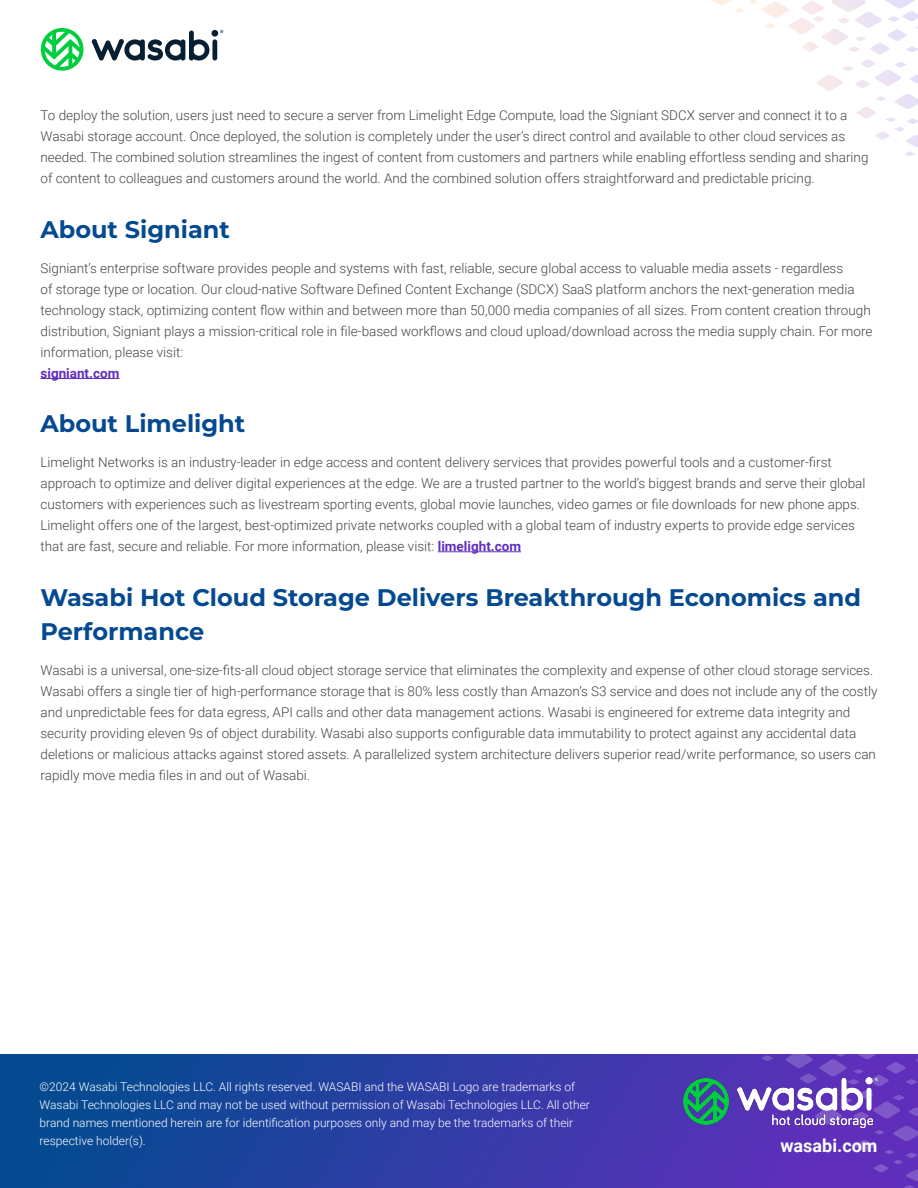
<style>
.page{position:relative;width:918px;height:1188px;background:#fff}
.page>*{position:absolute;margin:0;border:0;box-sizing:border-box;transform-origin:0 0}
.t1{font:700 24px/34.5px "Montserrat";color:#054a91}
.t2{font:700 18px "Roboto";color:#fff}
.t3{font:300 13.5px/21px "Roboto";color:#454546}
.t4{font:700 13.5px "Roboto";color:#5f2fbb}
.t5{font:300 12px/18px "Roboto";color:#fff}
.s1{font-weight:700;color:#5f2fbb}
</style>
<div class="page">
<svg style="left:0;top:1054px;width:785px;height:134px;background:#293fa1"></svg>
<svg style="left:761px;top:1055px;width:12px;height:6px"></svg>
<svg style="left:785px;top:1054px;width:133px;height:134px;background:#6235bc"></svg>
<img style="left:683px;top:1077px;width:195px;height:50px">
<svg style="left:41px;top:28px;width:43px;height:43px"></svg>
<div style="left:212px;top:39px;width:5px;height:22px;background:#061f33;border-radius:2px"></div>
<div style="left:212px;top:30px;width:6px;height:7px;background:#061f33;border-radius:50%"></div>
<svg style="left:92px;top:30px;width:117px;height:31px"></svg>
<svg style="left:712px;top:0;width:206px;height:156px"></svg>
<hr style="left:40px;top:378px;width:80px;height:1px;background:#5f2fbb">
<hr style="left:438px;top:551px;width:83px;height:1px;background:#5f2fbb">
<p class="t3" style="left:40px;top:104px;width:830px">To deploy the solution, users just need to secure a server from Limelight Edge Compute, load the Signiant SDCX server and connect it to a Wasabi storage account. Once deployed, the solution is completely under the user’s direct control and available to other cloud services as needed. The combined solution streamlines the ingest of content from customers and partners while enabling effortless sending and sharing of content to colleagues and customers around the world. And the combined solution offers straightforward and predictable pricing.</p>
<h1 class="t1" style="left:40px;top:211px;width:191px">About Signiant</h1>
<p class="t3" style="left:40px;top:257px;width:834px">Signiant’s enterprise software provides people and systems with fast, reliable, secure global access to valuable media assets - regardless<br>of storage type or location. Our cloud-native Software Defined Content Exchange (SDCX) SaaS platform anchors the next-generation media technology stack, optimizing content flow within and between more than 50,000 media companies of all sizes. From content creation through distribution, Signiant plays a mission-critical role in file-based workflows and cloud upload/download across the media supply chain. For more information, please visit:</p>
<p class="t4" style="left:40px;top:363px;width:81px">signiant.com</p>
<h1 class="t1" style="left:40px;top:405px;width:206px">About Limelight</h1>
<p class="t3" style="left:40px;top:451px;width:827px">Limelight Networks is an industry-leader in edge access and content delivery services that provides powerful tools and a customer-first approach to optimize and deliver digital experiences at the edge. We are a trusted partner to the world’s biggest brands and serve their global customers with experiences such as livestream sporting events, global movie launches, video games or file downloads for new phone apps.<br>Limelight offers one of the largest, best-optimized private networks coupled with a global team of industry experts to provide edge services that are fast, secure and reliable. For more information, please visit: <span class="s1">limelight.com</span></p>
<h1 class="t1" style="left:40px;top:579px;width:822px">Wasabi Hot Cloud Storage Delivers Breakthrough Economics and<br>Performance</h1>
<p class="t3" style="left:40px;top:659px;width:838px">Wasabi is a universal, one-size-fits-all cloud object storage service that eliminates the complexity and expense of other cloud storage services.<br>Wasabi offers a single tier of high-performance storage that is 80% less costly than Amazon’s S3 service and does not include any of the costly and unpredictable fees for data egress, API calls and other data management actions. Wasabi is engineered for extreme data integrity and security providing eleven 9s of object durability. Wasabi also supports configurable data immutability to protect against any accidental data deletions or malicious attacks against stored assets. A parallelized system architecture delivers superior read/write performance, so users can rapidly move media files in and out of Wasabi.</p>
<p class="t5" style="left:40px;top:1077px;width:552px">©2024 Wasabi Technologies LLC. All rights reserved. WASABI and the WASABI Logo are trademarks of Wasabi Technologies LLC and may not be used without permission of Wasabi Technologies LLC. All other brand names mentioned herein are for identification purposes only and may be the trademarks of their respective holder(s).</p>
<h2 class="t2" style="left:780px;top:1133px;width:99px">wasabi.com</h2>
</div>
